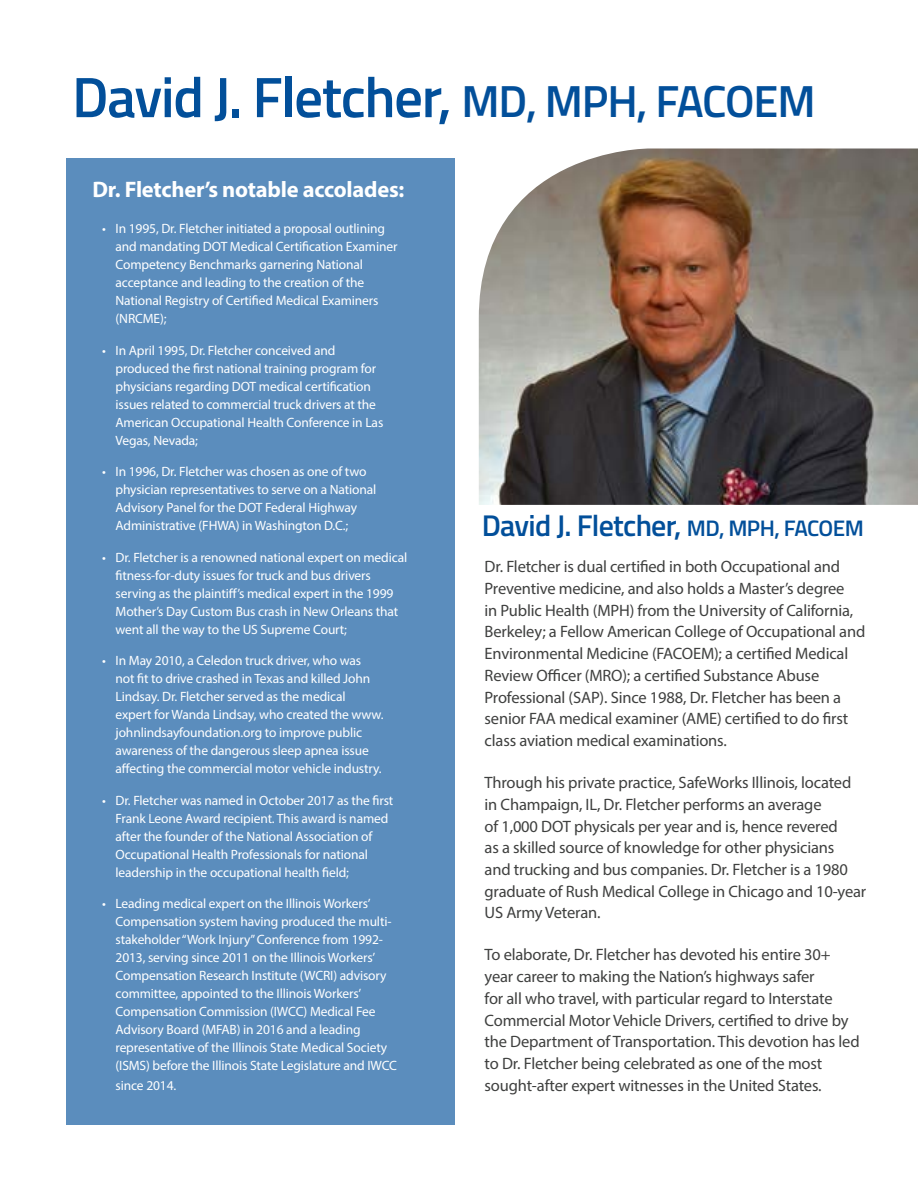
<style>
.page{position:relative;width:918px;height:1188px;background:#fff}
.page>*{position:absolute;margin:0;border:0;box-sizing:border-box;transform-origin:0 0}
.t1{font:600 57px "Titillium";letter-spacing:-.025em;color:#024f9a}
.t2{font:600 30px "Titillium";letter-spacing:-.025em;color:#024f9a}
.t3{font:700 22.5px "Myriad Pro";letter-spacing:-.01em;color:#fff}
.t4{font:16.5px/21.8px "Myriad Pro";letter-spacing:-.01em;color:#3f403f}
.t5{font:13.5px/18px "Myriad Pro";letter-spacing:-.01em;color:#fff}
.s1{font-size:45px}
.s2{font-size:22.5px}
</style>
<div class="page">
<div style="left:66px;top:159px;width:388px;height:966px;background:#5b8dbd"></div>
<img style="left:479px;top:148px;width:439px;height:357px">
<h1 class="t1" style="left:72px;top:54px;width:745px">David J. Fletcher, <span class="s1">MD, MPH, FACOEM</span></h1>
<h3 class="t3" style="left:92px;top:175px;width:314px">Dr. Fletcher’s notable accolades:</h3>
<p class="t5" style="left:116px;top:220px;width:283px;text-indent:-14px">• In 1995, Dr. Fletcher initiated a proposal outlining and mandating DOT Medical Certification Examiner Competency Benchmarks garnering National acceptance and leading to the creation of the National Registry of Certified Medical Examiners (NRCME);</p>
<p class="t5" style="left:116px;top:341px;width:269px;text-indent:-14px">• In April 1995, Dr. Fletcher conceived and produced the first national training program for physicians regarding DOT medical certification issues related to commercial truck drivers at the American Occupational Health Conference in Las Vegas, Nevada;</p>
<p class="t5" style="left:116px;top:463px;width:262px;text-indent:-14px">• In 1996, Dr. Fletcher was chosen as one of two physician representatives to serve on a National Advisory Panel for the DOT Federal Highway Administrative (FHWA) in Washington D.C.;</p>
<p class="t5" style="left:116px;top:548px;width:293px;text-indent:-14px">• Dr. Fletcher is a renowned national expert on medical fitness-for-duty issues for truck and bus drivers serving as the plaintiff’s medical expert in the 1999<br>Mother’s Day Custom Bus crash in New Orleans that went all the way to the US Supreme Court;</p>
<p class="t5" style="left:116px;top:652px;width:270px;text-indent:-14px">• In May 2010, a Celedon truck driver, who was not fit to drive crashed in Texas and killed John Lindsay. Dr. Fletcher served as the medical expert for Wanda Lindsay, who created the www. johnlindsayfoundation.org to improve public awareness of the dangerous sleep apnea issue affecting the commercial motor vehicle industry.</p>
<p class="t5" style="left:116px;top:791px;width:279px;text-indent:-14px">• Dr. Fletcher was named in October 2017 as the first Frank Leone Award recipient. This award is named after the founder of the National Association of Occupational Health Professionals for national leadership in the occupational health field;</p>
<p class="t5" style="left:116px;top:895px;width:283px;text-indent:-14px">• Leading medical expert on the Illinois Workers’ Compensation system having produced the multi&shy;stakeholder “Work Injury” Conference from 1992- 2013, serving since 2011 on the Illinois Workers’ Compensation Research Institute (WCRI) advisory committee, appointed to the Illinois Workers’ Compensation Commission (IWCC) Medical Fee Advisory Board (MFAB) in 2016 and a leading representative of the Illinois State Medical Society (ISMS) before the Illinois State Legislature and IWCC</p>
<p class="t5" style="left:116px;top:1076px;width:62px">since 2014.</p>
<h2 class="t2" style="left:482px;top:503px;width:384px">David J. Fletcher, <span class="s2">MD, MPH, FACOEM</span></h2>
<p class="t4" style="left:485px;top:555px;width:382px">Dr. Fletcher is dual certified in both Occupational and Preventive medicine, and also holds a Master’s degree<br>in Public Health (MPH) from the University of California, Berkeley; a Fellow American College of Occupational and Environmental Medicine (FACOEM); a certified Medical Review Officer (MRO); a certified Substance Abuse Professional (SAP). Since 1988, Dr. Fletcher has been a senior FAA medical examiner (AME) certified to do first class aviation medical examinations.</p>
<p class="t4" style="left:485px;top:771px;width:383px">Through his private practice, SafeWorks Illinois, located in Champaign, IL, Dr. Fletcher performs an average<br>of 1,000 DOT physicals per year and is, hence revered<br>as a skilled source of knowledge for other physicians<br>and trucking and bus companies. Dr. Fletcher is a 1980 graduate of Rush Medical College in Chicago and 10-year US Army Veteran.</p>
<p class="t4" style="left:485px;top:944px;width:377px">To elaborate, Dr. Fletcher has devoted his entire 30+ year career to making the Nation’s highways safer<br>for all who travel, with particular regard to Interstate Commercial Motor Vehicle Drivers, certified to drive by the Department of Transportation. This devotion has led to Dr. Fletcher being celebrated as one of the most sought-after expert witnesses in the United States.</p>
</div>
